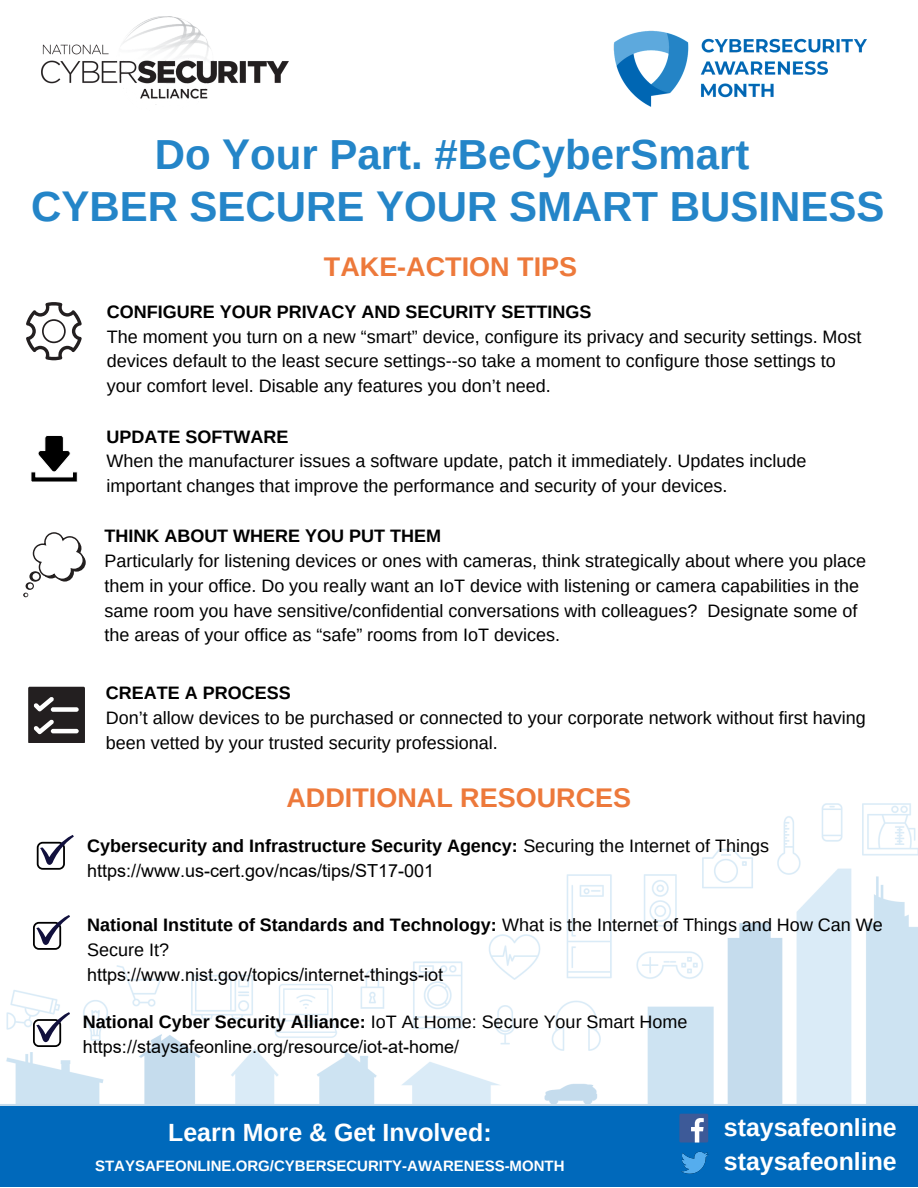
<style>
.page{position:relative;width:918px;height:1188px;background:#fff}
.page>*{position:absolute;margin:0;border:0;box-sizing:border-box;transform-origin:0 0}
.t1{font:700 42px/52.8px "Arimo";color:#2485c8;text-align:center}
.t2{font:700 27px "Arimo";color:#ed793b}
.t3{font:700 24.9px "Arimo";color:#fff}
.t4{font:18px/24.8px "Arimo";color:#000}
.t5{font:700 18px "Arimo";color:#000}
.t6{font:18px "Arial";color:#000}
.t7{font:700 15px "Arimo";color:#fff}
.s1{font-weight:400}
.s2{font-weight:700}
</style>
<div class="page">
<img style="left:0;top:803px;width:918px;height:303px">
<svg style="left:37px;top:835px;width:37px;height:35px"></svg>
<svg style="left:33px;top:915px;width:37px;height:35px"></svg>
<svg style="left:26px;top:302px;width:56px;height:58px"></svg>
<svg style="left:31px;top:435px;width:47px;height:47px"></svg>
<svg style="left:23px;top:532px;width:63px;height:65px"></svg>
<svg style="left:28px;top:687px;width:56px;height:56px;background:#434041"></svg>
<img style="left:42px;top:17px;width:246px;height:88px">
<img style="left:613px;top:30px;width:254px;height:77px">
<svg style="left:33px;top:1012px;width:37px;height:35px"></svg>
<div style="left:0;top:1106px;width:918px;height:81px;background:#0069bb"></div>
<div style="left:679px;top:1114px;width:29px;height:29px;background:#3d5a98;border-radius:2px"></div>
<svg style="left:691px;top:1118px;width:13px;height:25px"></svg>
<h1 class="t1" style="left:31px;top:128px;width:855px">Do Your Part. #BeCyberSmart<br>CYBER SECURE YOUR SMART BUSINESS</h1>
<h2 class="t2" style="left:324px;top:251px;width:255px">TAKE-ACTION TIPS</h2>
<p class="t5" style="left:107px;top:302px;width:486px">CONFIGURE YOUR PRIVACY AND SECURITY SETTINGS</p>
<p class="t4" style="left:107px;top:324px;width:756px">The moment you turn on a new “smart” device, configure its privacy and security settings. Most devices default to the least secure settings--so take a moment to configure those settings to your comfort level. Disable any features you don’t need.</p>
<p class="t5" style="left:107px;top:426px;width:183px">UPDATE SOFTWARE</p>
<p class="t4" style="left:107px;top:449px;width:701px">When the manufacturer issues a software update, patch it immediately. Updates include important changes that improve the performance and security of your devices.</p>
<p class="t5" style="left:104px;top:526px;width:338px">THINK ABOUT WHERE YOU PUT THEM</p>
<p class="t4" style="left:104px;top:548px;width:763px">Particularly for listening devices or ones with cameras, think strategically about where you place them in your office. Do you really want an IoT device with listening or camera capabilities in the same room you have sensitive/confidential conversations with colleagues? Designate some of the areas of your office as “safe” rooms from IoT devices.</p>
<p class="t5" style="left:106px;top:683px;width:186px">CREATE A PROCESS</p>
<p class="t4" style="left:106px;top:705px;width:761px">Don’t allow devices to be purchased or connected to your corporate network without first having been vetted by your trusted security professional.</p>
<h2 class="t2" style="left:286px;top:782px;width:346px">ADDITIONAL RESOURCES</h2>
<p class="t5" style="left:87px;top:836px;width:684px">Cybersecurity and Infrastructure Security Agency: <span class="s1">Securing the Internet of Things</span></p>
<p class="t6" style="left:87px;top:858px;width:349px">https://www.us-cert.gov/ncas/tips/ST17-001</p>
<p class="t4" style="left:87px;top:913px;width:797px"><span class="s2">National Institute of Standards and Technology:</span> What is the Internet of Things and How Can We<br>Secure It?</p>
<p class="t6" style="left:87px;top:962px;width:358px">https://www.nist.gov/topics/internet-things-iot</p>
<p class="t5" style="left:83px;top:1012px;width:606px">National Cyber Security Alliance: <span class="s1">IoT At Home: Secure Your Smart Home</span></p>
<p class="t6" style="left:83px;top:1034px;width:378px">https://staysafeonline.org/resource/iot-at-home/</p>
<h3 class="t3" style="left:168px;top:1118px;width:325px">Learn More &amp; Get Involved:</h3>
<h3 class="t3" style="left:724px;top:1113px;width:174px">staysafeonline</h3>
<p class="t7" style="left:95px;top:1158px;width:471px">STAYSAFEONLINE.ORG/CYBERSECURITY-AWARENESS-MONTH</p>
<h3 class="t3" style="left:191px;top:1113px;width:325px">Learn More &amp; Get involved:</h3>
<h3 class="t3" style="left:724px;top:1148px;width:174px">staysafeonline</h3>
</div>
